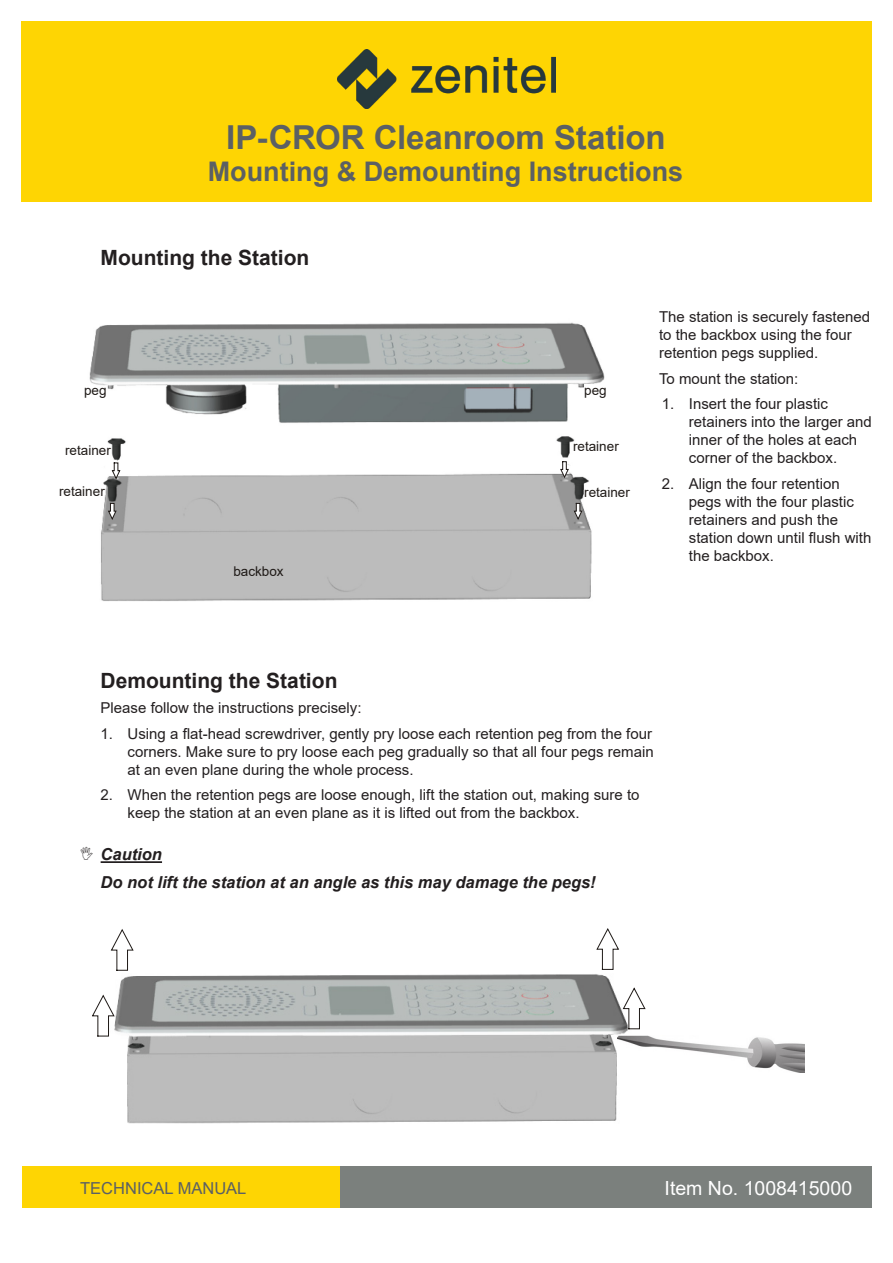
<style>
.page{position:relative;width:893px;height:1263px;background:#fff}
.page>*{position:absolute;margin:0;border:0;box-sizing:border-box;transform-origin:0 0}
.t1{font:700 33px "Arial";letter-spacing:-.005em;color:#5b6064}
.t2{font:700 27px "Arial";color:#5b6064}
.Bold_text{font:700 21px "Arial";color:#231f20}
.Tagline{font:19.5px "Arial";color:#fff}
.Body_text{font:italic 700 16.5px "Arial";color:#231f20}
.Tagline-2{font:16.5px "Arial";color:#5b6064}
.Body_text-2{font:15px/18px "Arial";color:#231f20}
.t3{font:13.5px "Arial";color:#1f1a17}
</style>
<div class="page">
<div style="left:21px;top:21px;width:851px;height:181px;background:#fed503"></div>
<div style="left:22px;top:1166px;width:317px;height:41px;background:#fed503"></div>
<div style="left:340px;top:1166px;width:532px;height:42px;background:#7b807d"></div>
<img style="left:337px;top:49px;width:219px;height:60px">
<hr style="left:101px;top:861px;width:61px;height:2px;background:#231f20">
<img style="left:115px;top:974px;width:520px;height:149px">
<img style="left:618px;top:1036px;width:186px;height:36px">
<svg style="left:623px;top:987px;width:23px;height:42px"></svg>
<svg style="left:596px;top:928px;width:23px;height:42px"></svg>
<svg style="left:111px;top:929px;width:23px;height:42px"></svg>
<svg style="left:92px;top:994px;width:23px;height:42px"></svg>
<img style="left:89px;top:322px;width:516px;height:279px">
<svg style="left:574px;top:503px;width:8px;height:17px"></svg>
<svg style="left:560px;top:461px;width:9px;height:17px"></svg>
<svg style="left:112px;top:462px;width:8px;height:17px"></svg>
<svg style="left:108px;top:503px;width:8px;height:17px"></svg>
<h1 class="t1" style="left:226px;top:114px;width:441px">IP-CROR Cleanroom Station</h1>
<h2 class="t2" style="left:208px;top:153px;width:477px">Mounting &amp; Demounting Instructions</h2>
<p class="Bold_text" style="left:101px;top:243px;width:210px">Mounting the Station</p>
<p class="t3" style="left:84px;top:381px;width:24px">peg</p>
<p class="t3" style="left:65px;top:441px;width:47px">retainer</p>
<p class="t3" style="left:59px;top:481px;width:47px">retainer</p>
<p class="t3" style="left:233px;top:562px;width:52px">backbox</p>
<p class="Bold_text" style="left:101px;top:665px;width:238px">Demounting the Station</p>
<p class="t3" style="left:584px;top:381px;width:24px">peg</p>
<p class="t3" style="left:573px;top:437px;width:47px">retainer</p>
<p class="t3" style="left:584px;top:483px;width:47px">retainer</p>
<p class="Body_text-2" style="left:659px;top:308px;width:212px">The station is securely fastened to the backbox using the four retention pegs supplied.</p>
<p class="Body_text-2" style="left:659px;top:369px;width:141px">To mount the station:</p>
<p class="Body_text-2" style="left:689px;top:395px;width:184px;text-indent:-27px">1. Insert the four plastic retainers into the larger and inner of the holes at each corner of the backbox.</p>
<p class="Body_text-2" style="left:689px;top:474px;width:184px;text-indent:-27px">2. Align the four retention pegs with the four plastic retainers and push the station down until flush with the backbox.</p>
<p class="Body_text-2" style="left:101px;top:699px;width:262px">Please follow the instructions precisely:</p>
<p class="Body_text-2" style="left:128px;top:724px;width:528px;text-align:justify;text-indent:-27px">1. Using a flat-head screwdriver, gently pry loose each retention peg from the four corners. Make sure to pry loose each peg gradually so that all four pegs remain at an even plane during the whole process.</p>
<p class="Body_text-2" style="left:128px;top:786px;width:513px;text-indent:-27px">2. When the retention pegs are loose enough, lift the station out, making sure to keep the station at an even plane as it is lifted out from the backbox.</p>
<p class="Body_text" style="left:101px;top:843px;width:63px">Caution</p>
<p class="Body_text" style="left:101px;top:871px;width:497px">Do not lift the station at an angle as this may damage the pegs!</p>
<p class="Tagline-2" style="left:80px;top:1177px;width:168px">TECHNICAL MANUAL</p>
<p class="Tagline" style="left:665px;top:1175px;width:189px">Item No. 1008415000</p>
</div>
